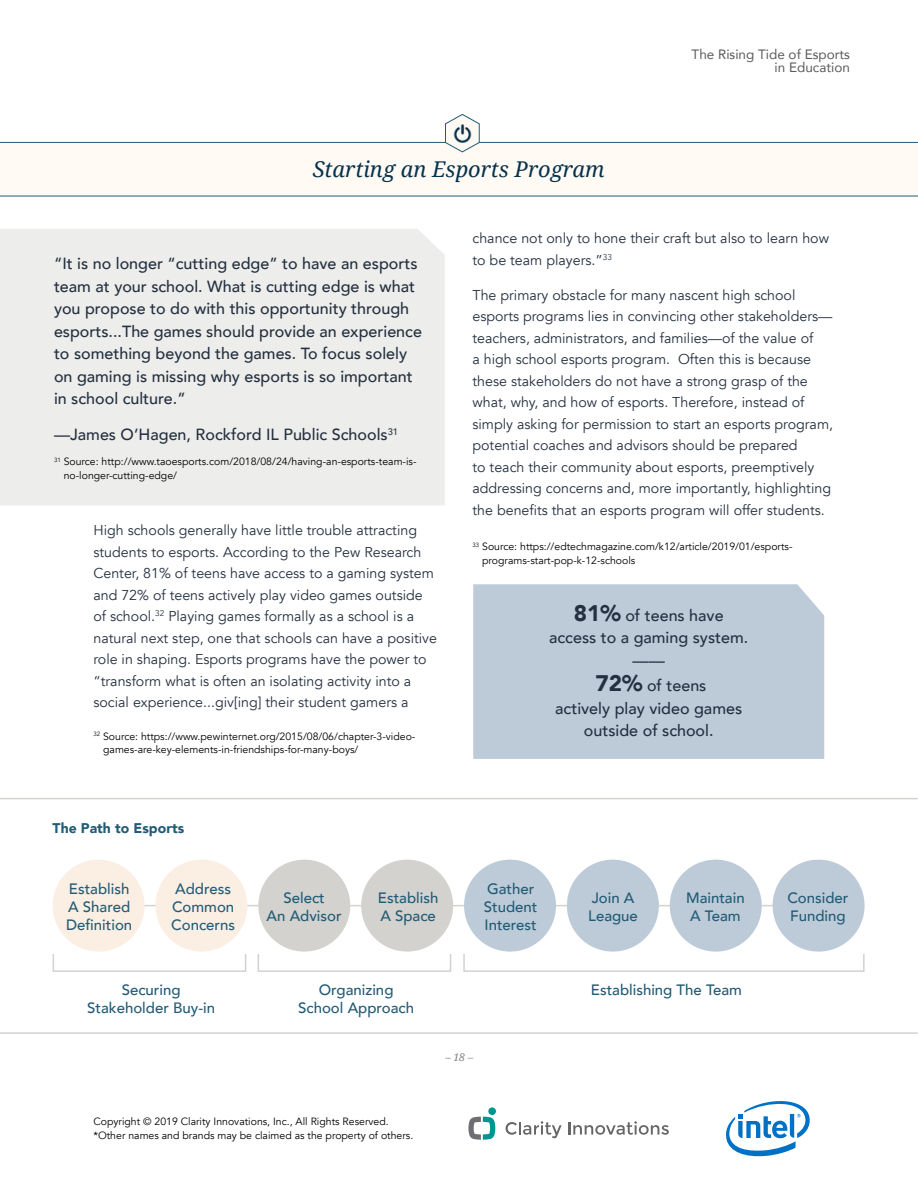
<style>
.page{position:relative;width:918px;height:1188px;background:#fff}
.page>*{position:absolute;margin:0;border:0;box-sizing:border-box;transform-origin:0 0}
.t1{font:italic 21.75px "Droid Serif";color:#06324c}
.t2{font:500 16.2px/22.5px "Avenir";color:#24303f;text-align:center}
.t3{font:500 15px/18px "Avenir";color:#225b75}
.t4{font:14.25px/21.6px "Avenir";color:#24303f}
.t5{font:900 14.1px "Avenir";color:#225b75}
.t6{font:13.5px/13.5px "Avenir";color:#58595b;text-align:right}
.t7{font:10.5px/13.5px "Avenir";color:#000}
.t8{font:italic 10.5px "Droid Serif";color:#808285}
.s1{font-weight:900;font-size:22.5px}
</style>
<div class="page">
<svg style="left:726px;top:1101px;width:84px;height:56px"></svg>
<div style="left:0;top:142px;width:918px;height:54px;background:#fffaf4"></div>
<div style="left:488px;top:1107px;width:8px;height:8px;background:#00958f;border-radius:50%"></div>
<svg style="left:468px;top:1117px;width:27px;height:23px"></svg>
<svg style="left:506px;top:1121px;width:56px;height:17px"></svg>
<svg style="left:568px;top:1121px;width:101px;height:14px"></svg>
<div style="left:0;top:229px;width:445px;height:276px;background:#ededeb"></div>
<div style="left:473px;top:584px;width:351px;height:175px;background:#bdcbd9"></div>
<hr style="left:105px;top:905px;width:695px;height:1px;background:#d3d2ce">
<div style="left:53px;top:860px;width:92px;height:92px;background:#fbefe4;border-radius:50%"></div>
<div style="left:155px;top:860px;width:92px;height:92px;background:#fbefe4;border-radius:50%"></div>
<div style="left:258px;top:860px;width:92px;height:92px;background:#d3d2ce;border-radius:50%"></div>
<div style="left:361px;top:860px;width:92px;height:92px;background:#d3d2ce;border-radius:50%"></div>
<div style="left:464px;top:860px;width:92px;height:92px;background:#bdcbd9;border-radius:50%"></div>
<div style="left:567px;top:860px;width:92px;height:92px;background:#bdcbd9;border-radius:50%"></div>
<div style="left:670px;top:860px;width:92px;height:92px;background:#bdcbd9;border-radius:50%"></div>
<div style="left:773px;top:860px;width:92px;height:92px;background:#bdcbd9;border-radius:50%"></div>
<div style="left:463px;top:953px;width:402px;height:19px;border:2px solid #d3d2ce"></div>
<div style="left:53px;top:953px;width:193px;height:19px;border:2px solid #d3d2ce"></div>
<div style="left:258px;top:953px;width:193px;height:19px;border:2px solid #d3d2ce"></div>
<hr style="left:0;top:798px;width:918px;height:1px;background:#d3d2ce">
<hr style="left:0;top:1032px;width:918px;height:2px;background:#d3d2ce">
<svg style="left:445px;top:114px;width:35px;height:38px"></svg>
<img style="left:453px;top:124px;width:18px;height:18px">
<h1 class="t1" style="left:313px;top:157px;width:293px">Starting an Esports Program</h1>
<p class="t6" style="left:692px;top:47px;width:160px">The Rising Tide of Esports in Education</p>
<p class="t2" style="left:54px;top:251px;width:370px;text-align:left">“It is no longer “cutting edge” to have an esports team at your school. What is cutting edge is what you propose to do with this opportunity through esports...The games should provide an experience to something beyond the games. To focus solely on gaming is missing why esports is so important in school culture.”</p>
<p class="t2" style="left:54px;top:422px;width:346px">—James O’Hagen, Rockford IL Public Schools<sup>31</sup></p>
<p class="t7" style="left:64px;top:455px;width:354px;text-indent:-10px"><sup>31</sup> Source: http://www.taoesports.com/2018/08/24/having-an-esports-team-is&shy;no-longer-cutting-edge/</p>
<p class="t4" style="left:93px;top:520px;width:345px">High schools generally have little trouble attracting students to esports. According to the Pew Research Center, 81% of teens have access to a gaming system and 72% of teens actively play video games outside of school.<sup>32</sup> Playing games formally as a school is a natural next step, one that schools can have a positive role in shaping. Esports programs have the power to “transform what is often an isolating activity into a social experience...giv[ing] their student gamers a</p>
<p class="t7" style="left:103px;top:729px;width:314px;text-indent:-10px"><sup>32</sup> Source: https://www.pewinternet.org/2015/08/06/chapter-3-video&shy;games-are-key-elements-in-friendships-for-many-boys/</p>
<p class="t5" style="left:53px;top:817px;width:133px">The Path to Esports</p>
<p class="t4" style="left:472px;top:228px;width:358px">chance not only to hone their craft but also to learn how to be team players.”<sup>33</sup></p>
<p class="t4" style="left:472px;top:284px;width:362px">The primary obstacle for many nascent high school esports programs lies in convincing other stakeholders— teachers, administrators, and families—of the value of<br>a high school esports program. Often this is because these stakeholders do not have a strong grasp of the what, why, and how of esports. Therefore, instead of simply asking for permission to start an esports program, potential coaches and advisors should be prepared<br>to teach their community about esports, preemptively addressing concerns and, more importantly, highlighting the benefits that an esports program will offer students.</p>
<p class="t7" style="left:482px;top:540px;width:312px;text-indent:-10px"><sup>33</sup> Source: https://edtechmagazine.com/k12/article/2019/01/esports&shy;programs-start-pop-k-12-schools</p>
<p class="t2" style="left:549px;top:603px;width:201px"><span class="s1">81%</span> of teens have access to a gaming system. ——</p>
<p class="t2" style="left:555px;top:673px;width:188px"><span class="s1">72%</span> of teens<br>actively play video games outside of school.</p>
<p class="t3" style="left:66px;top:879px;width:68px">Establish<br>A Shared<br>Definition</p>
<p class="t3" style="left:171px;top:879px;width:65px">Address<br>Common<br>Concerns</p>
<p class="t3" style="left:378px;top:888px;width:62px">Establish<br>A Space</p>
<p class="t3" style="left:588px;top:888px;width:51px">Join A<br>League</p>
<p class="t3" style="left:686px;top:888px;width:60px">Maintain<br>A Team</p>
<p class="t3" style="left:787px;top:888px;width:63px">Consider<br>Funding</p>
<p class="t3" style="left:267px;top:888px;width:77px;text-align:center">Select<br>An Advisor</p>
<p class="t3" style="left:484px;top:879px;width:55px">Gather<br>Student<br>Interest</p>
<p class="t3" style="left:87px;top:980px;width:129px;text-align:center">Securing<br>Stakeholder Buy-in</p>
<p class="t3" style="left:298px;top:980px;width:117px;text-align:center">Organizing<br>School Approach</p>
<p class="t3" style="left:591px;top:980px;width:153px">Establishing The Team</p>
<p class="t7" style="left:93px;top:1115px;width:321px">Copyright © 2019 Clarity Innovations, Inc., All Rights Reserved. *Other names and brands may be claimed as the property of others.</p>
<p class="t8" style="left:445px;top:1051px;width:29px">– 18 –</p>
</div>
